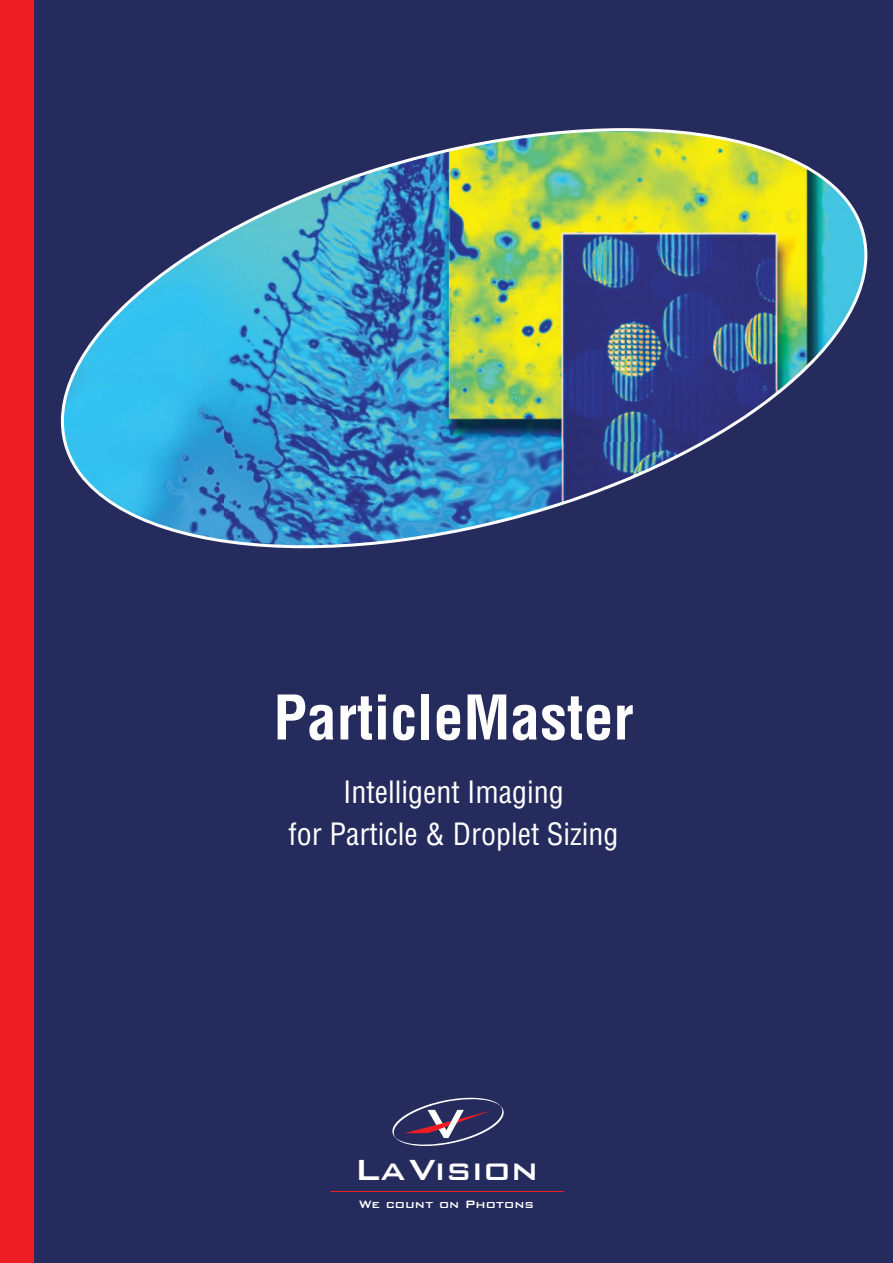
<style>
.page{position:relative;width:893px;height:1263px;background:#fff}
.page>*{position:absolute;margin:0;border:0;box-sizing:border-box;transform-origin:0 0}
.t1{font:700 condensed 60px "Helvetica";color:#fff}
.t2{font:500 39px "Bank Gothic BT";color:#fff}
.t3{font:condensed 30px/42px "Helvetica";color:#fff;text-align:center}
.t4{font:500 14.25px "Bank Gothic BT";color:#fff}
</style>
<div class="page">
<div style="left:34px;top:0;width:859px;height:1263px;background:#252b5c"></div>
<hr style="left:330px;top:1191px;width:233px;height:1px;background:#ee1d23">
<div style="left:0;top:0;width:34px;height:1263px;background:#ee1d23"></div>
<img style="left:61px;top:128px;width:806px;height:420px">
<svg style="left:392px;top:1097px;width:112px;height:49px;background:#49456e"></svg>
<h1 class="t1" style="left:274px;top:681px;width:361px">ParticleMaster</h1>
<p class="t3" style="left:289px;top:771px;width:331px">Intelligent Imaging<br>for Particle &amp; Droplet Sizing</p>
<h2 class="t2" style="left:354px;top:1149px;width:186px">LaVision</h2>
<p class="t4" style="left:359px;top:1196px;width:177px">We count on Photons</p>
</div>
